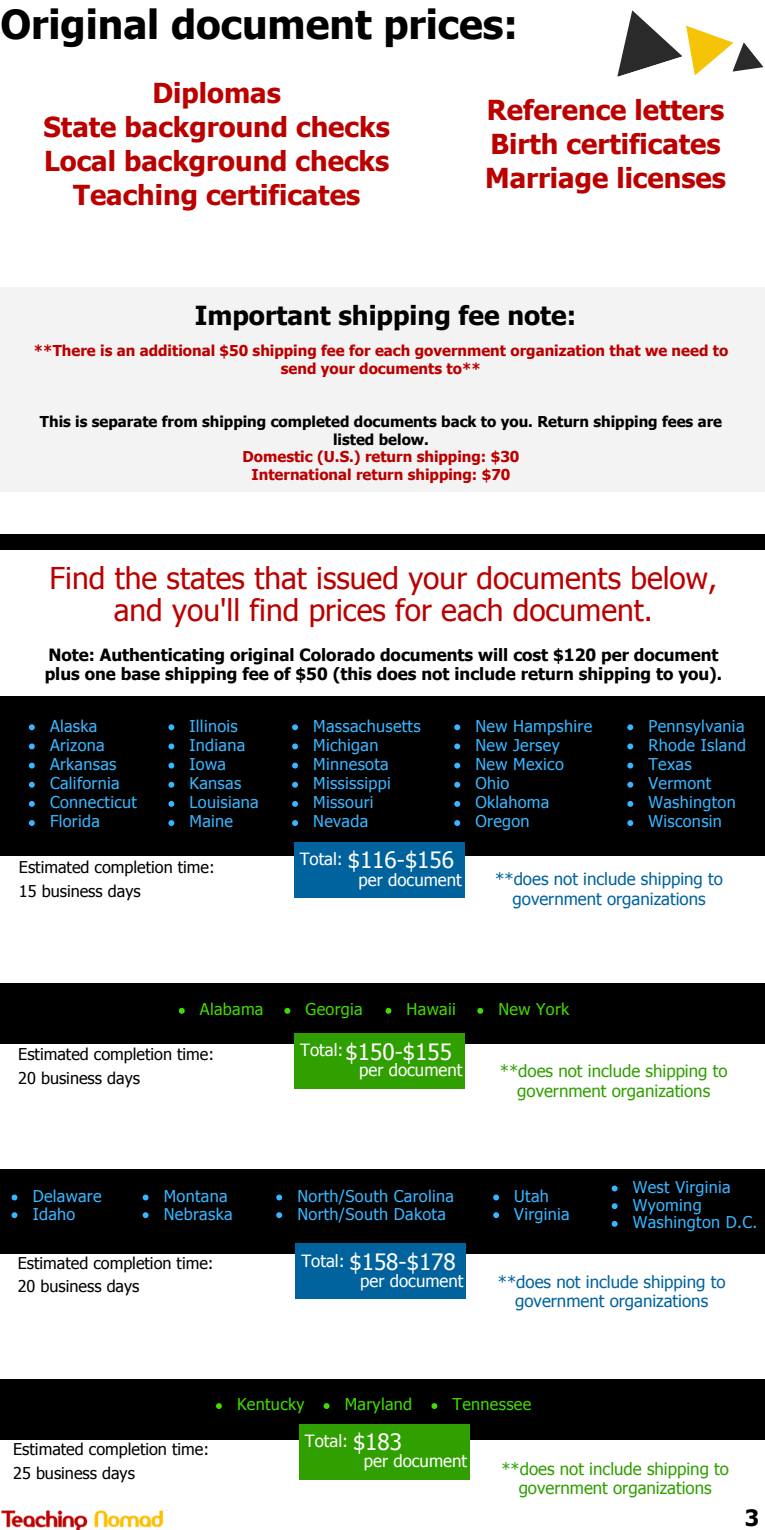
<style>
.page{position:relative;width:765px;height:1530px;background:#fff}
.page>*{position:absolute;margin:0;border:0;box-sizing:border-box;transform-origin:0 0}
.t1{font:700 40px "Tahoma";color:#000}
.t2{font:30px/32.4px "Tahoma";color:#b00;text-align:center}
.t3{font:700 27.5px/33.9px "Tahoma";color:#b00;text-align:center}
.t4{font:700 26.25px "Tahoma";color:#000}
.t5{font:22.5px "Tahoma";color:#fff}
.t6{font:700 22.5px "Tahoma";color:#000}
.t7{font:700 16.88px/19.1px "Tahoma";color:#000}
.t8{font:16.88px/19.1px "Tahoma";color:#00639d;text-align:center}
.t9{font:16.88px/19.1px "Tahoma";color:#309f00;text-align:center}
.t10{font:16.88px/20.1px "Tahoma";color:#fff}
.t11{font:16.25px/19.1px "Tahoma";letter-spacing:.02em;color:#38b6ff}
.t12{font:16.25px/23.6px "Tahoma";color:#000}
.t13{font:16.25px "Tahoma";letter-spacing:.02em;color:#42db00}
.t14{font:700 15px/17.6px "Tahoma";color:#b00;text-align:center}
.t15{font:700 15px/17.6px "Tahoma";color:#000;text-align:center}
.s1{font-size:16.88px}
.s2{font-size:22.5px}
</style>
<div class="page">
<div style="left:0;top:1379px;width:765px;height:61px;background:#000"></div>
<svg style="left:216px;top:1403px;width:6px;height:6px"></svg>
<svg style="left:431px;top:1403px;width:6px;height:6px"></svg>
<svg style="left:324px;top:1403px;width:6px;height:6px"></svg>
<div style="left:299px;top:1424px;width:171px;height:55px;background:#309f00"></div>
<div style="left:0;top:696px;width:765px;height:159px;background:#000"></div>
<svg style="left:29px;top:724px;width:6px;height:6px"></svg>
<svg style="left:29px;top:743px;width:6px;height:6px"></svg>
<svg style="left:29px;top:763px;width:6px;height:6px"></svg>
<svg style="left:29px;top:782px;width:6px;height:6px"></svg>
<svg style="left:29px;top:801px;width:6px;height:6px"></svg>
<svg style="left:29px;top:820px;width:6px;height:6px"></svg>
<svg style="left:168px;top:724px;width:6px;height:6px"></svg>
<svg style="left:168px;top:743px;width:6px;height:6px"></svg>
<svg style="left:168px;top:763px;width:6px;height:6px"></svg>
<svg style="left:168px;top:782px;width:6px;height:6px"></svg>
<svg style="left:168px;top:801px;width:6px;height:6px"></svg>
<svg style="left:168px;top:820px;width:6px;height:6px"></svg>
<svg style="left:292px;top:724px;width:6px;height:6px"></svg>
<svg style="left:292px;top:743px;width:6px;height:6px"></svg>
<svg style="left:292px;top:763px;width:6px;height:6px"></svg>
<svg style="left:292px;top:782px;width:6px;height:6px"></svg>
<svg style="left:292px;top:801px;width:6px;height:6px"></svg>
<svg style="left:292px;top:820px;width:6px;height:6px"></svg>
<svg style="left:454px;top:724px;width:6px;height:6px"></svg>
<svg style="left:454px;top:743px;width:6px;height:6px"></svg>
<svg style="left:454px;top:763px;width:6px;height:6px"></svg>
<svg style="left:454px;top:782px;width:6px;height:6px"></svg>
<svg style="left:454px;top:801px;width:6px;height:6px"></svg>
<svg style="left:454px;top:820px;width:6px;height:6px"></svg>
<svg style="left:627px;top:724px;width:6px;height:6px"></svg>
<svg style="left:627px;top:743px;width:6px;height:6px"></svg>
<svg style="left:627px;top:763px;width:6px;height:6px"></svg>
<svg style="left:627px;top:782px;width:6px;height:6px"></svg>
<svg style="left:627px;top:801px;width:6px;height:6px"></svg>
<svg style="left:627px;top:820px;width:6px;height:6px"></svg>
<div style="left:294px;top:842px;width:171px;height:56px;background:#00639d"></div>
<div style="left:0;top:983px;width:765px;height:61px;background:#000"></div>
<svg style="left:179px;top:1008px;width:6px;height:6px"></svg>
<svg style="left:386px;top:1008px;width:5px;height:6px"></svg>
<svg style="left:284px;top:1008px;width:6px;height:6px"></svg>
<svg style="left:477px;top:1008px;width:6px;height:6px"></svg>
<div style="left:295px;top:1033px;width:170px;height:56px;background:#309f00"></div>
<div style="left:0;top:1169px;width:765px;height:84px;background:#000"></div>
<svg style="left:12px;top:1195px;width:5px;height:5px"></svg>
<svg style="left:12px;top:1212px;width:5px;height:6px"></svg>
<svg style="left:143px;top:1195px;width:6px;height:5px"></svg>
<svg style="left:143px;top:1212px;width:6px;height:6px"></svg>
<svg style="left:276px;top:1195px;width:6px;height:5px"></svg>
<svg style="left:276px;top:1212px;width:6px;height:6px"></svg>
<svg style="left:493px;top:1195px;width:6px;height:5px"></svg>
<svg style="left:493px;top:1212px;width:6px;height:6px"></svg>
<svg style="left:612px;top:1186px;width:6px;height:5px"></svg>
<svg style="left:612px;top:1203px;width:6px;height:6px"></svg>
<svg style="left:612px;top:1221px;width:6px;height:6px"></svg>
<div style="left:296px;top:1244px;width:170px;height:55px;background:#00639d"></div>
<div style="left:0;top:288px;width:765px;height:204px;background:#f3f3f3"></div>
<div style="left:0;top:534px;width:765px;height:16px;background:#000"></div>
<img style="left:1px;top:1511px;width:163px;height:19px">
<svg style="left:617px;top:10px;width:147px;height:67px"></svg>
<h1 class="t1" style="left:0;top:-1px;width:519px">Original document prices:</h1>
<h3 class="t3" style="left:44px;top:76px;width:348px">Diplomas<br>State background checks<br>Local background checks<br>Teaching certificates</h3>
<h3 class="t3" style="left:485px;top:92px;width:242px;text-align:left">Reference letters<br>Birth certificates<br>Marriage licenses</h3>
<h3 class="t4" style="left:195px;top:299px;width:383px">Important shipping fee note:</h3>
<p class="t14" style="left:34px;top:342px;width:696px">**There is an additional $50 shipping fee for each government organization that we need to send your documents to**</p>
<p class="t15" style="left:40px;top:412px;width:684px">This is separate from shipping completed documents back to you. Return shipping fees are listed below.</p>
<p class="t14" style="left:243px;top:448px;width:278px">Domestic (U.S.) return shipping: $30<br>International return shipping: $70</p>
<h2 class="t2" style="left:50px;top:561px;width:669px">Find the states that issued your documents below, and you'll find prices for each document.</h2>
<p class="t7" style="left:45px;top:645px;width:679px">Note: Authenticating original Colorado documents will cost $120 per document plus one base shipping fee of $50 (this does not include return shipping to you).</p>
<p class="t11" style="left:50px;top:716px;width:89px">Alaska<br>Arizona<br>Arkansas<br>California<br>Connecticut<br>Florida</p>
<p class="t11" style="left:190px;top:716px;width:71px">Illinois<br>Indiana<br>Iowa<br>Kansas<br>Louisiana<br>Maine</p>
<p class="t11" style="left:313px;top:716px;width:109px">Massachusetts<br>Michigan<br>Minnesota<br>Mississippi<br>Missouri<br>Nevada</p>
<p class="t11" style="left:475px;top:716px;width:118px">New Hampshire<br>New Jersey<br>New Mexico<br>Ohio<br>Oklahoma<br>Oregon</p>
<p class="t11" style="left:648px;top:716px;width:99px">Pennsylvania<br>Rhode Island<br>Texas<br>Vermont<br>Washington<br>Wisconsin</p>
<h3 class="t5" style="left:300px;top:845px;width:156px"><span class="s1">Total:</span> $116-$156</h3>
<p class="t10" style="left:359px;top:869px;width:105px">per document</p>
<p class="t12" style="left:19px;top:855px;width:197px">Estimated completion time:<br>15 business days</p>
<p class="t8" style="left:495px;top:869px;width:229px">**does not include shipping to government organizations</p>
<p class="t13" style="left:200px;top:999px;width:65px">Alabama</p>
<p class="t13" style="left:306px;top:999px;width:59px">Georgia</p>
<p class="t13" style="left:407px;top:999px;width:51px">Hawaii</p>
<p class="t13" style="left:498px;top:999px;width:72px">New York</p>
<h3 class="t5" style="left:300px;top:1037px;width:153px"><span class="s1">Total:</span>$150-$155</h3>
<p class="t10" style="left:359px;top:1060px;width:105px">per document</p>
<p class="t12" style="left:18px;top:1042px;width:197px">Estimated completion time:<br>20 business days</p>
<p class="t9" style="left:500px;top:1061px;width:229px">**does not include shipping to government organizations</p>
<p class="t11" style="left:33px;top:1187px;width:71px;line-height:17.6px">Delaware<br>Idaho</p>
<p class="t11" style="left:164px;top:1187px;width:70px;line-height:17.6px">Montana<br>Nebraska</p>
<p class="t11" style="left:297px;top:1187px;width:158px;line-height:17.6px">North/South Carolina<br>North/South Dakota</p>
<p class="t11" style="left:514px;top:1187px;width:57px;line-height:17.6px">Utah<br>Virginia</p>
<p class="t11" style="left:633px;top:1178px;width:126px;line-height:17.6px">West Virginia<br>Wyoming<br>Washington D.C.</p>
<h3 class="t5" style="left:301px;top:1247px;width:156px"><span class="s1">Total:</span> $158-$178</h3>
<p class="t10" style="left:360px;top:1270px;width:105px">per document</p>
<p class="t12" style="left:18px;top:1250px;width:197px">Estimated completion time:<br>20 business days</p>
<p class="t8" style="left:498px;top:1272px;width:229px">**does not include shipping to government organizations</p>
<p class="t12" style="left:13px;top:1437px;width:197px">Estimated completion time:<br>25 business days</p>
<p class="t13" style="left:237px;top:1394px;width:69px">Kentucky</p>
<p class="t13" style="left:345px;top:1394px;width:69px">Maryland</p>
<p class="t13" style="left:453px;top:1394px;width:80px">Tennessee</p>
<p class="t10" style="left:364px;top:1430px;width:105px;text-indent:-59px">Total: <span class="s2">$183<br></span>per document</p>
<p class="t9" style="left:501px;top:1459px;width:229px">**does not include shipping to government organizations</p>
<h3 class="t6" style="left:745px;top:1503px;width:16px">3</h3>
</div>
